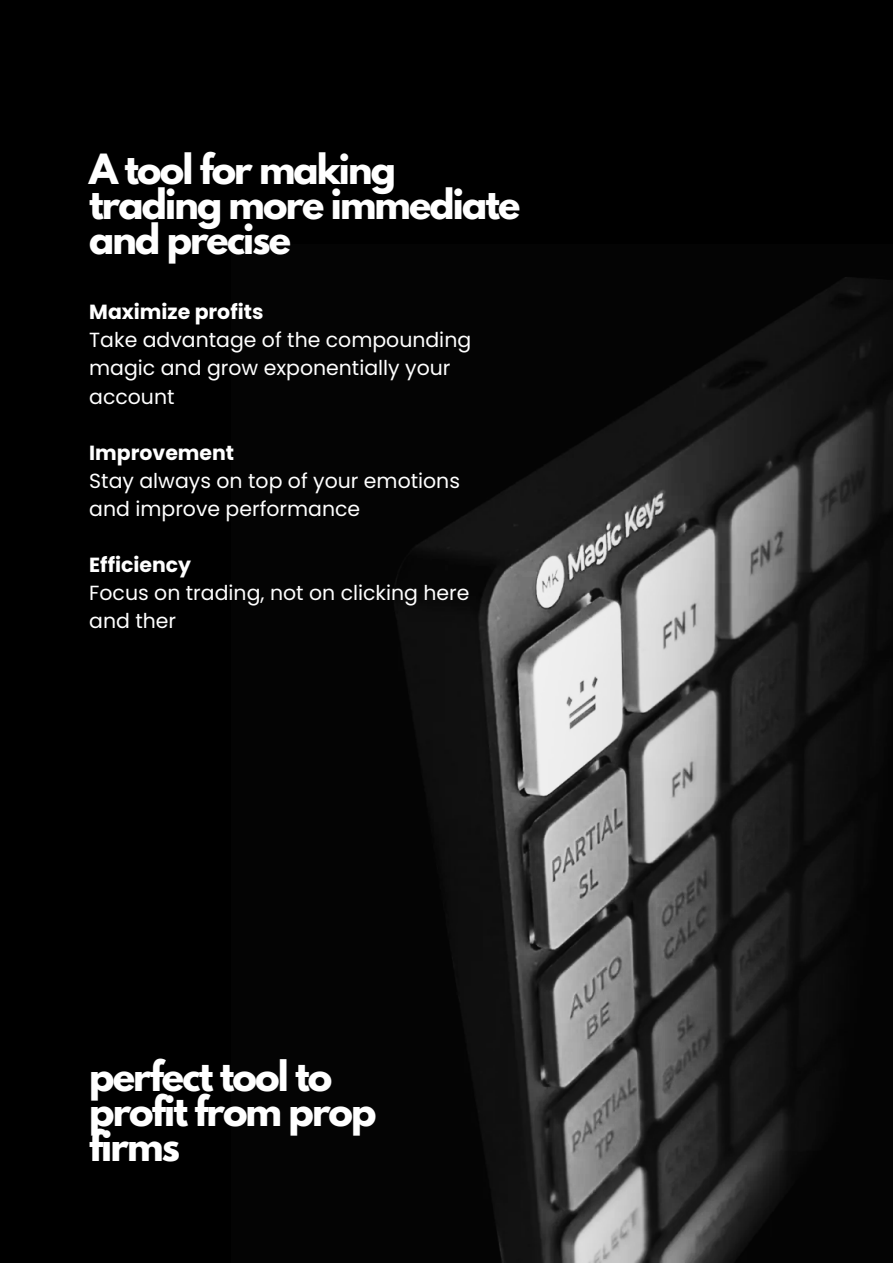
<style>
.page{position:relative;width:893px;height:1264px;background:#fff}
.page>*{position:absolute;margin:0;border:0;box-sizing:border-box;transform-origin:0 0}
.t1{font:700 37.05px/35.2px "League Spartan";letter-spacing:-.05em;color:#fff}
.t2{font:700 36.9px/35.1px "League Spartan";letter-spacing:-.05em;color:#fff}
.t3{font:20.4px/28px "Poppins";color:#fff}
.t4{font:700 20.4px "Poppins";color:#fff}
</style>
<div class="page">
<div style="left:0;top:0;width:892px;height:1262px;background:#000"></div>
<img style="left:394px;top:277px;width:498px;height:984px">
<p class="t2" style="left:89px;top:156px;width:433px">A tool for making trading more immediate and precise</p>
<p class="t4" style="left:89px;top:298px;width:176px">Maximize profits</p>
<p class="t3" style="left:89px;top:326px;width:383px">Take advantage of the compounding magic and grow exponentially your account</p>
<p class="t4" style="left:89px;top:438px;width:146px">Improvement</p>
<p class="t3" style="left:89px;top:466px;width:372px">Stay always on top of your emotions and improve performance</p>
<p class="t4" style="left:89px;top:551px;width:103px">Efficiency</p>
<p class="t3" style="left:89px;top:579px;width:382px">Focus on trading, not on clicking here and ther</p>
<p class="t1" style="left:89px;top:1062px;width:289px">perfect tool to profit from prop firms</p>
</div>
